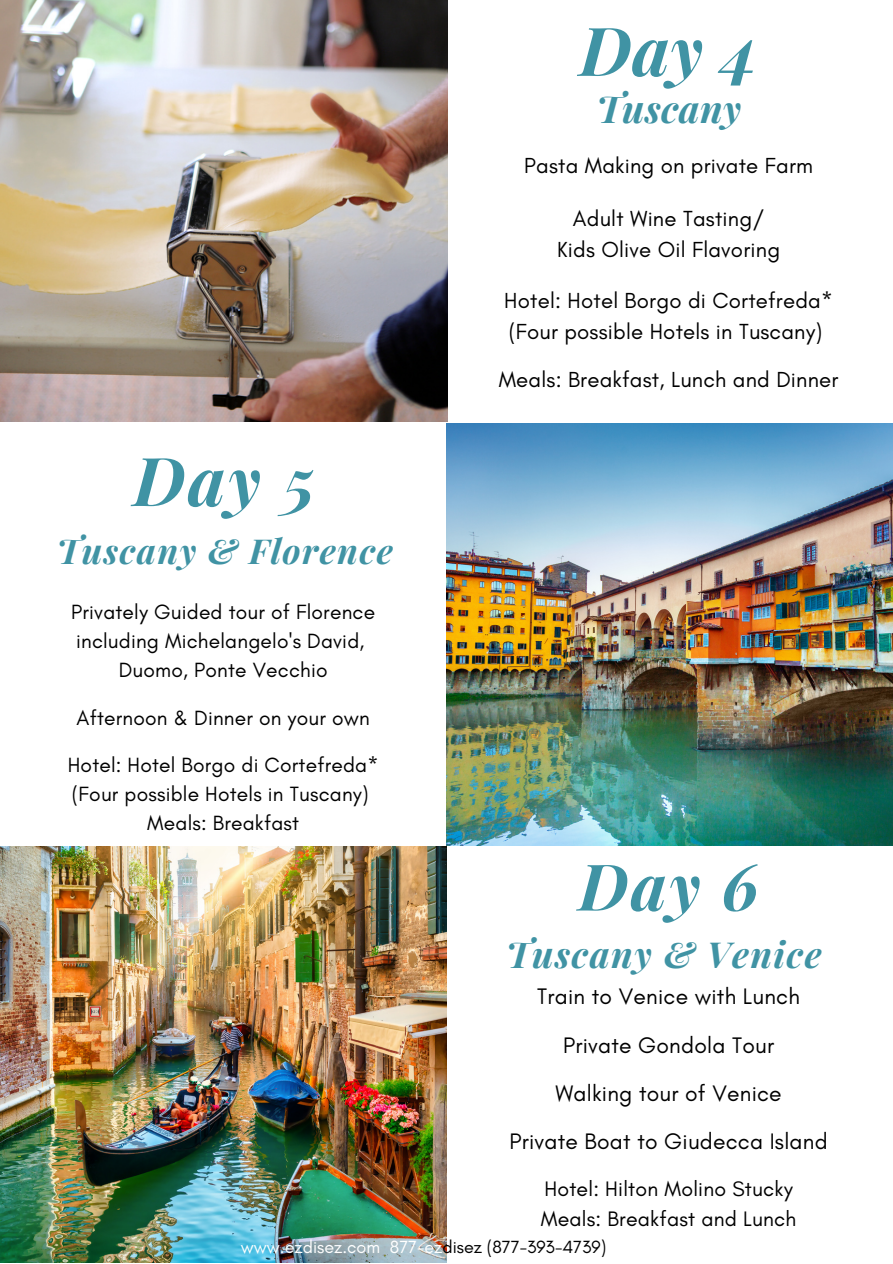
<style>
.page{position:relative;width:893px;height:1264px;background:#fff}
.page>*{position:absolute;margin:0;border:0;box-sizing:border-box;transform-origin:0 0}
.t1{font:italic 700 67.5px "Playfair Display";letter-spacing:.025em;color:#4093a4}
.t2{font:italic 700 64.5px "Playfair Display";color:#4093a4}
.t3{font:italic 700 37.5px "Playfair Display";letter-spacing:.01em;color:#4093a4}
.t4{font:italic 700 36px "Playfair Display";letter-spacing:.04em;color:#4093a4}
.t5{font:italic 700 34.5px "Playfair Display";letter-spacing:.04em;color:#4093a4}
.t6{font:22.8px/48.3px "Glacial Indifference";letter-spacing:.01em;color:#000;text-align:center}
.t7{font:22.2px/30.9px "Glacial Indifference";letter-spacing:.01em;color:#000;text-align:center}
.t8{font:21.3px/29.8px "Glacial Indifference";letter-spacing:.01em;color:#000}
.t9{font:21px/29.2px "Glacial Indifference";letter-spacing:.01em;color:#000;text-align:center}
.t10{font:18px "Glacial Indifference";color:#fff}
.s1{color:#000}
</style>
<div class="page">
<img style="left:0;top:846px;width:446px;height:416px">
<img style="left:446px;top:423px;width:446px;height:423px">
<img style="left:0;top:0;width:447px;height:421px">
<h1 class="t1" style="left:579px;top:3px;width:180px">Day 4</h1>
<h3 class="t3" style="left:596px;top:83px;width:146px">Tuscany</h3>
<h1 class="t1" style="left:133px;top:433px;width:183px">Day 5</h1>
<h3 class="t5" style="left:57px;top:526px;width:337px">Tuscany &amp; Florence</h3>
<p class="t9" style="left:71px;top:597px;width:305px">Privately Guided tour of Florence including Michelangelo's David,<br>Duomo, Ponte Vecchio</p>
<p class="t9" style="left:76px;top:702px;width:295px">Afternoon &amp; Dinner on your own</p>
<p class="t9" style="left:68px;top:749px;width:312px">Hotel: Hotel Borgo di Cortefreda* (Four possible Hotels in Tuscany)<br>Meals: Breakfast</p>
<p class="t7" style="left:524px;top:150px;width:290px">Pasta Making on private Farm</p>
<p class="t7" style="left:557px;top:203px;width:224px">Adult Wine Tasting/<br>Kids Olive Oil Flavoring</p>
<p class="t7" style="left:504px;top:284px;width:330px;text-align:left">Hotel: Hotel Borgo di Cortefreda* (Four possible Hotels in Tuscany)</p>
<p class="t7" style="left:498px;top:364px;width:341px">Meals: Breakfast, Lunch and Dinner</p>
<h2 class="t2" style="left:578px;top:840px;width:181px">Day 6</h2>
<h3 class="t4" style="left:506px;top:929px;width:317px">Tuscany &amp; Venice</h3>
<p class="t6" style="left:509px;top:972px;width:320px">Train to Venice with Lunch<br>Private Gondola Tour<br>Walking tour of Venice<br>Private Boat to Giudecca Island</p>
<p class="t8" style="left:540px;top:1173px;width:257px">Hotel: Hilton Molino Stucky<br>Meals: Breakfast and Lunch</p>
<p class="t10" style="left:241px;top:1235px;width:367px">www.ezdisez.com 877-ez<span class="s1">disez (877-393-4739)</span></p>
</div>
